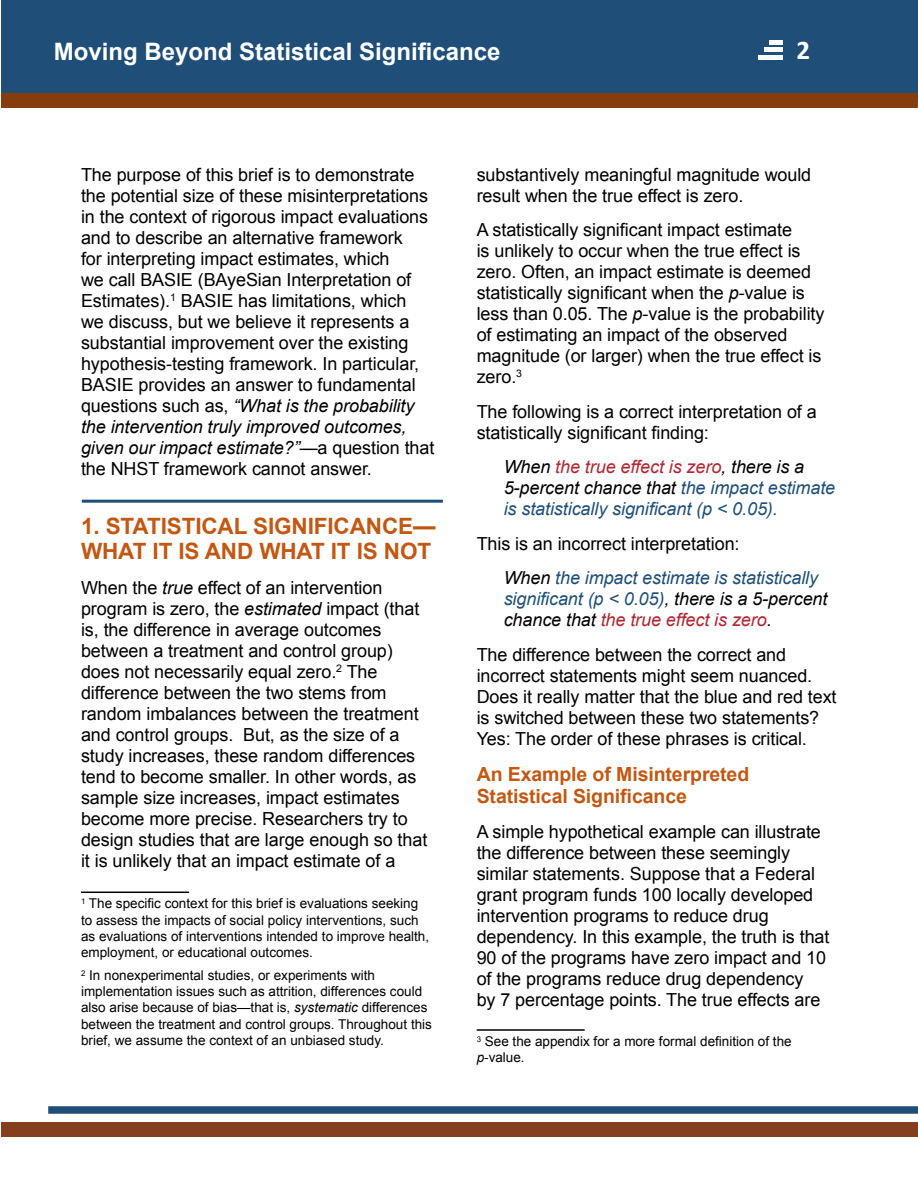
<style>
.page{position:relative;width:918px;height:1188px;background:#fff}
.page>*{position:absolute;margin:0;border:0;box-sizing:border-box;transform-origin:0 0}
.t1{font:700 27px "Calibri";color:#fff}
.t2{font:700 24px "Arial";color:#fff}
.t3{font:700 22.5px/25.5px "Arial";letter-spacing:-.005em;color:#c25812}
.t4{font:700 19.5px/22.5px "Arial";letter-spacing:-.005em;color:#c25812}
.t5{font:18px/21px "Arial";letter-spacing:-.005em;color:#000}
.t6{font:italic 18px/21px "Arial";letter-spacing:-.005em;color:#1f4f78}
.t7{font:13.5px/16.2px "Arial";color:#000}
.s1{font-style:italic}
.s2{color:#000}
.s3{color:#b12732}
</style>
<div class="page">
<div style="left:1px;top:0;width:917px;height:102px;background:#1f4f78"></div>
<div style="left:1px;top:93px;width:917px;height:15px;background:#853d0d"></div>
<hr style="left:769px;top:41px;width:14px;height:4px;background:#fff">
<hr style="left:764px;top:48px;width:19px;height:4px;background:#fff">
<hr style="left:758px;top:55px;width:25px;height:4px;background:#fff">
<div style="left:48px;top:1106px;width:870px;height:8px;background:#1f4e79"></div>
<div style="left:1px;top:1122px;width:917px;height:15px;background:#853f1d"></div>
<hr style="left:477px;top:1029px;width:108px;height:2px;background:#000">
<hr style="left:81px;top:892px;width:108px;height:1px;background:#000">
<hr style="left:82px;top:500px;width:361px;height:3px;background:#1f4e79">
<h2 class="t2" style="left:54px;top:35px;width:448px">Moving Beyond Statistical Significance</h2>
<h1 class="t1" style="left:796px;top:33px;width:15px">2</h1>
<p class="t5" style="left:81px;top:164px;width:355px">The purpose of this brief is to demonstrate the potential size of these misinterpretations in the context of rigorous impact evaluations and to describe an alternative framework<br>for interpreting impact estimates, which<br>we call BASIE (BAyeSian Interpretation of Estimates).<sup>1</sup> BASIE has limitations, which<br>we discuss, but we believe it represents a substantial improvement over the existing hypothesis-testing framework. In particular, BASIE provides an answer to fundamental questions such as, <span class="s1">“What is the probability the intervention truly improved outcomes, given our impact estimate?”</span>—a question that the NHST framework cannot answer.</p>
<h3 class="t3" style="left:81px;top:514px;width:356px">1. STATISTICAL SIGNIFICANCE—<br>WHAT IT IS AND WHAT IT IS NOT</h3>
<p class="t5" style="left:81px;top:577px;width:348px">When the <span class="s1">true</span> effect of an intervention program is zero, the <span class="s1">estimated</span> impact (that is, the difference in average outcomes between a treatment and control group) does not necessarily equal zero.<sup>2</sup> The difference between the two stems from random imbalances between the treatment and control groups. But, as the size of a study increases, these random differences tend to become smaller. In other words, as sample size increases, impact estimates become more precise. Researchers try to design studies that are large enough so that it is unlikely that an impact estimate of a</p>
<p class="t7" style="left:81px;top:896px;width:350px"><sup>1</sup> The specific context for this brief is evaluations seeking to assess the impacts of social policy interventions, such as evaluations of interventions intended to improve health, employment, or educational outcomes.</p>
<p class="t7" style="left:81px;top:967px;width:352px"><sup>2</sup> In nonexperimental studies, or experiments with implementation issues such as attrition, differences could also arise because of bias—that is, <span class="s1">systematic</span> differences between the treatment and control groups. Throughout this brief, we assume the context of an unbiased study.</p>
<p class="t5" style="left:477px;top:164px;width:336px">substantively meaningful magnitude would result when the true effect is zero.</p>
<p class="t5" style="left:477px;top:220px;width:349px">A statistically significant impact estimate<br>is unlikely to occur when the true effect is zero. Often, an impact estimate is deemed statistically significant when the <span class="s1">p</span>-value is less than 0.05. The <span class="s1">p</span>-value is the probability of estimating an impact of the observed magnitude (or larger) when the true effect is zero.<sup>3</sup></p>
<p class="t5" style="left:477px;top:401px;width:342px">The following is a correct interpretation of a statistically significant finding:</p>
<p class="t6" style="left:504px;top:457px;width:333px"><span class="s2">When</span> <span class="s3">the true effect is zero</span><span class="s2">, there is a<br>5-percent chance that</span> the impact estimate is statistically significant (p &lt; 0.05).</p>
<p class="t5" style="left:477px;top:533px;width:264px">This is an incorrect interpretation:</p>
<p class="t6" style="left:504px;top:568px;width:325px"><span class="s2">When</span> the impact estimate is statistically significant (p &lt; 0.05)<span class="s2">, there is a 5-percent chance that</span> <span class="s3">the true effect is zero</span><span class="s2">.</span></p>
<p class="t5" style="left:477px;top:644px;width:361px">The difference between the correct and incorrect statements might seem nuanced.<br>Does it really matter that the blue and red text is switched between these two statements?<br>Yes: The order of these phrases is critical.</p>
<h3 class="t4" style="left:477px;top:763px;width:274px">An Example of Misinterpreted<br>Statistical Significance</h3>
<p class="t5" style="left:477px;top:821px;width:354px">A simple hypothetical example can illustrate the difference between these seemingly similar statements. Suppose that a Federal grant program funds 100 locally developed intervention programs to reduce drug dependency. In this example, the truth is that 90 of the programs have zero impact and 10 of the programs reduce drug dependency<br>by 7 percentage points. The true effects are</p>
<p class="t7" style="left:477px;top:1033px;width:317px"><sup>3</sup> See the appendix for a more formal definition of the <span class="s1">p</span>-value.</p>
</div>
